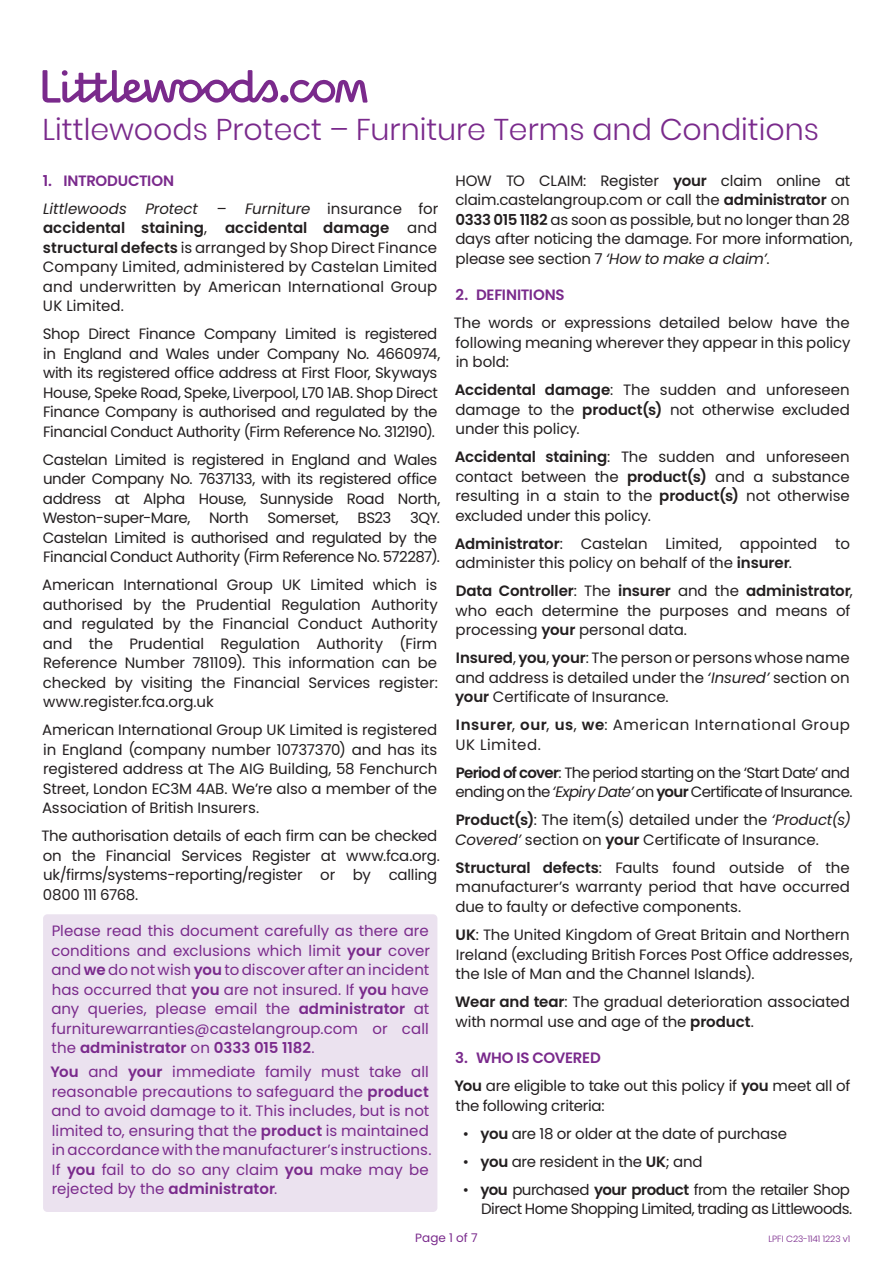
<style>
.page{position:relative;width:893px;height:1263px;background:#fff}
.page>*{position:absolute;margin:0;border:0;box-sizing:border-box;transform-origin:0 0}
.t1{font:300 30px "Poppins";color:#7a2a8c}
.t2{font:15px/19.5px "Poppins";letter-spacing:-.015em;color:#231f20}
.t3{font:15px/19.5px "Poppins";letter-spacing:.005em;color:#7a2a8c;text-align:justify}
.t4{font:15px/19.5px "Poppins";letter-spacing:-.04em;color:#231f20}
.t5{font:15px/19.5px "Poppins";letter-spacing:-.035em;color:#231f20;text-align:right}
.t6{font:15px/19.5px "Poppins";letter-spacing:.035em;color:#231f20}
.t7{font:600 15px "Poppins";letter-spacing:-.01em;color:#7a2a8c}
.t8{font:12px "Poppins";color:#7a2a8c}
.t9{font:300 9px "Poppins";color:#7a2a8c}
.s1{font-weight:600}
.s2{font-style:italic}
</style>
<div class="page">
<div style="left:280px;top:95px;width:8px;height:8px;background:#7a2a8c;border-radius:50%"></div>
<svg style="left:43px;top:70px;width:235px;height:33px"></svg>
<svg style="left:290px;top:79px;width:78px;height:24px"></svg>
<div style="left:43px;top:914px;width:394px;height:298px;background:#ebe2ef;border-radius:4px"></div>
<p class="t1" style="left:43px;top:112px;width:778px">Littlewoods Protect – Furniture Terms and Conditions</p>
<p class="t2" style="left:455px;top:171px;width:399px">HOW TO CLAIM: Register <span class="s1">your</span> claim online at claim.castelangroup.com or call the <span class="s1">administrator</span> on <span class="s1">0333 015 1182</span> as soon as possible, but no longer than 28 days after noticing the damage. For more information, please see section 7 <span class="s2">‘How to make a claim’</span>.</p>
<p class="t7" style="left:455px;top:286px;width:111px">2. DEFINITIONS</p>
<p class="t2" style="left:454px;top:313px;width:398px;text-align:justify">The words or expressions detailed below have the following meaning wherever they appear in this policy in bold:</p>
<p class="t2" style="left:455px;top:380px;width:397px;text-align:justify"><span class="s1">Accidental damage</span>: The sudden and unforeseen damage to the <span class="s1">product(s)</span> not otherwise excluded under this policy.</p>
<p class="t2" style="left:455px;top:447px;width:397px;text-align:justify"><span class="s1">Accidental staining</span>: The sudden and unforeseen contact between the <span class="s1">product(s)</span> and a substance resulting in a stain to the <span class="s1">product(s)</span> not otherwise excluded under this policy.</p>
<p class="t2" style="left:455px;top:534px;width:397px"><span class="s1">Administrator</span>: Castelan Limited, appointed to administer this policy on behalf of the <span class="s1">insurer</span>.</p>
<p class="t2" style="left:456px;top:581px;width:399px"><span class="s1">Data Controller</span>: The <span class="s1">insurer</span> and the <span class="s1">administrator</span>, who each determine the purposes and means of processing <span class="s1">your</span> personal data.</p>
<p class="t2" style="left:455px;top:648px;width:396px;text-align:justify"><span class="s1">Insured</span>, <span class="s1">you</span>, <span class="s1">your</span>: The person or persons whose name and address is detailed under the <span class="s2">‘Insured’</span> section on <span class="s1">your</span> Certificate of Insurance.</p>
<p class="t6" style="left:455px;top:715px;width:396px"><span class="s1">Insurer</span>, <span class="s1">our</span>, <span class="s1">us</span>, <span class="s1">we</span>: American International Group<br>UK Limited.</p>
<p class="t4" style="left:455px;top:763px;width:399px"><span class="s1">Period of cover</span>: The period starting on the ‘Start Date’ and ending on the <span class="s2">‘Expiry Date’</span> on <span class="s1">your</span> Certificate of Insurance.</p>
<p class="t2" style="left:455px;top:810px;width:397px"><span class="s1">Product(s)</span>: The item(s) detailed under the <span class="s2">‘Product(s)<br>Covered’</span> section on <span class="s1">your</span> Certificate of Insurance.</p>
<p class="t2" style="left:455px;top:858px;width:396px;text-align:justify"><span class="s1">Structural defects</span>: Faults found outside of the manufacturer’s warranty period that have occurred due to faulty or defective components.</p>
<p class="t2" style="left:456px;top:925px;width:399px"><span class="s1">UK</span>: The United Kingdom of Great Britain and Northern<br>Ireland (excluding British Forces Post Office addresses, the Isle of Man and the Channel Islands).</p>
<p class="t2" style="left:455px;top:992px;width:396px"><span class="s1">Wear and tear</span>: The gradual deterioration associated with normal use and age of the <span class="s1">product</span>.</p>
<p class="t7" style="left:455px;top:1049px;width:147px">3. WHO IS COVERED</p>
<p class="t2" style="left:454px;top:1076px;width:397px"><span class="s1">You</span> are eligible to take out this policy if <span class="s1">you</span> meet all of the following criteria:</p>
<p class="t2" style="left:463px;top:1123px;width:326px">• <span class="s1">you</span> are 18 or older at the date of purchase</p>
<p class="t2" style="left:463px;top:1151px;width:241px">• <span class="s1">you</span> are resident in the <span class="s1">UK</span>; and</p>
<p class="t5" style="left:463px;top:1179px;width:391px">• <span class="s1">you</span> purchased <span class="s1">your product</span> from the retailer Shop<br>Direct Home Shopping Limited, trading as Littlewoods.</p>
<p class="t8" style="left:415px;top:1230px;width:64px">Page 1 of 7</p>
<p class="t7" style="left:43px;top:172px;width:133px">1. INTRODUCTION</p>
<p class="t2" style="left:43px;top:199px;width:397px;text-align:justify"><span class="s2">Littlewoods Protect – Furniture</span> insurance for <span class="s1">accidental staining</span>, <span class="s1">accidental damage</span> and <span class="s1">structural defects</span> is arranged by Shop Direct Finance Company Limited, administered by Castelan Limited and underwritten by American International Group UK Limited.</p>
<p class="t2" style="left:43px;top:324px;width:399px">Shop Direct Finance Company Limited is registered in England and Wales under Company No. 4660974, with its registered office address at First Floor, Skyways House, Speke Road, Speke, Liverpool, L70 1AB. Shop Direct Finance Company is authorised and regulated by the Financial Conduct Authority (Firm Reference No. 312190).</p>
<p class="t2" style="left:43px;top:450px;width:399px">Castelan Limited is registered in England and Wales under Company No. 7637133, with its registered office address at Alpha House, Sunnyside Road North, Weston-super-Mare, North Somerset, BS23 3QY.<br>Castelan Limited is authorised and regulated by the Financial Conduct Authority (Firm Reference No. 572287).</p>
<p class="t2" style="left:42px;top:575px;width:397px;text-align:justify">American International Group UK Limited which is authorised by the Prudential Regulation Authority and regulated by the Financial Conduct Authority and the Prudential Regulation Authority (Firm Reference Number 781109). This information can be checked by visiting the Financial Services register: www.register.fca.org.uk</p>
<p class="t2" style="left:42px;top:720px;width:397px;text-align:justify">American International Group UK Limited is registered in England (company number 10737370) and has its registered address at The AIG Building, 58 Fenchurch Street, London EC3M 4AB. We’re also a member of the Association of British Insurers.</p>
<p class="t2" style="left:41px;top:826px;width:400px">The authorisation details of each firm can be checked on the Financial Services Register at www.fca.org. uk/firms/systems-reporting/register or by calling 0800 111 6768.</p>
<p class="t3" style="left:51px;top:921px;width:380px">Please read this document carefully as there are conditions and exclusions which limit <span class="s1">your</span> cover and <span class="s1">we</span> do not wish <span class="s1">you</span> to discover after an incident has occurred that <span class="s1">you</span> are not insured. If <span class="s1">you</span> have any queries, please email the <span class="s1">administrator</span> at furniturewarranties@castelangroup.com or call the <span class="s1">administrator</span> on <span class="s1">0333 015 1182</span>.</p>
<p class="t3" style="left:50px;top:1062px;width:382px;text-align:left"><span class="s1">You</span> and <span class="s1">your</span> immediate family must take all reasonable precautions to safeguard the <span class="s1">product </span>and to avoid damage to it. This includes, but is not limited to, ensuring that the <span class="s1">product</span> is maintained in accordance with the manufacturer’s instructions.<br>If <span class="s1">you</span> fail to do so any claim <span class="s1">you</span> make may be rejected by the <span class="s1">administrator</span>.</p>
<p class="t9" style="left:768px;top:1233px;width:83px">LPFI C23-1141 1223 v1</p>
</div>
